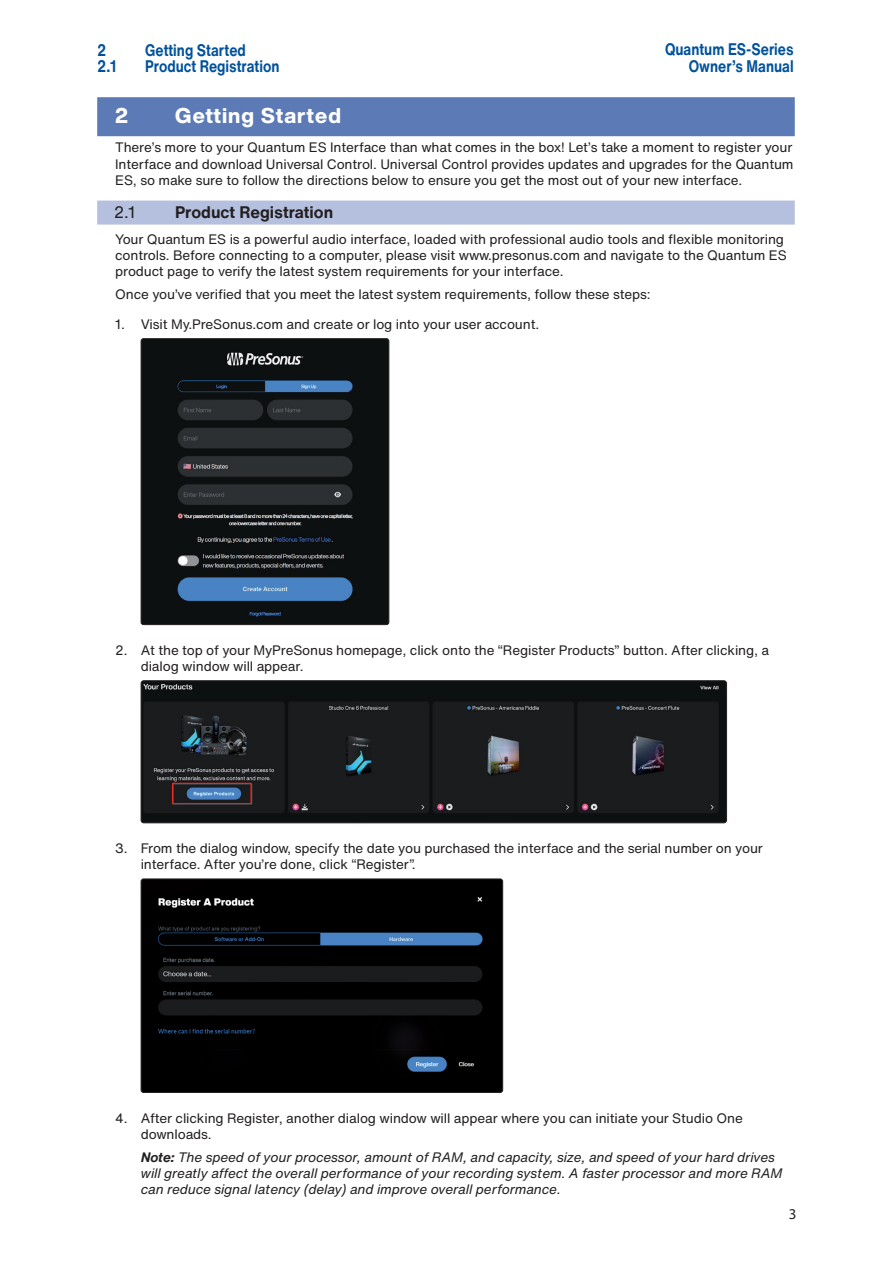
<style>
.page{position:relative;width:893px;height:1263px;background:#fff}
.page>*{position:absolute;margin:0;border:0;box-sizing:border-box;transform-origin:0 0}
.t1{font:800 21px "Helvetica Now Display";letter-spacing:.05em;color:#fff}
.t2{font:700 16.5px/16.5px "Helvetica Now Text";color:#01529b;text-align:right;scale:.85 1}
.t3{font:700 16.5px "Helvetica Now Text";color:#231f20}
.t4{font:16.5px "Helvetica Now Text";color:#231f20}
.t5{font:15px "Myriad Pro";color:#231f20}
.t6{font:13.5px/16.2px "Helvetica Now Text";letter-spacing:-.01em;color:#231f20}
.t7{font:italic 13.5px/16.2px "Helvetica Now Text";letter-spacing:-.01em;color:#231f20}
.s1{font-weight:700}
</style>
<div class="page">
<div style="left:97px;top:97px;width:698px;height:39px;background:#5b7ab6"></div>
<div style="left:97px;top:201px;width:698px;height:24px;background:#b5bfde"></div>
<img style="left:141px;top:340px;width:248px;height:285px">
<div style="left:141px;top:338px;width:248px;height:287px;border:1px solid #231f20;border-radius:2px"></div>
<img style="left:141px;top:682px;width:586px;height:141px">
<div style="left:141px;top:680px;width:586px;height:143px;border:1px solid #231f20;border-radius:3px"></div>
<img style="left:143px;top:880px;width:358px;height:211px">
<div style="left:141px;top:878px;width:362px;height:215px;border:1px solid #231f20;border-radius:2px"></div>
<p class="t2" style="left:97px;top:41px;width:12px">2</p>
<p class="t2" style="left:145px;top:41px;width:120px">Getting Started</p>
<p class="t2" style="left:97px;top:58px;width:24px">2.1</p>
<p class="t2" style="left:145px;top:58px;width:159px">Product Registration</p>
<p class="t2" style="left:665px;top:41px;width:153px">Quantum ES-Series<br>Owner’s Manual</p>
<h1 class="t1" style="left:115px;top:101px;width:14px">2</h1>
<h1 class="t1" style="left:175px;top:101px;width:167px">Getting Started</h1>
<p class="t6" style="left:115px;top:139px;width:680px;text-align:justify">There’s more to your Quantum ES Interface than what comes in the box! Let’s take a moment to register your Interface and download Universal Control. Universal Control provides updates and upgrades for the Quantum ES, so make sure to follow the directions below to ensure you get the most out of your new interface.</p>
<p class="t4" style="left:114px;top:200px;width:23px">2.1</p>
<p class="t3" style="left:175px;top:200px;width:159px">Product Registration</p>
<p class="t6" style="left:115px;top:230px;width:673px">Your Quantum ES is a powerful audio interface, loaded with professional audio tools and flexible monitoring controls. Before connecting to a computer, please visit www.presonus.com and navigate to the Quantum ES product page to verify the latest system requirements for your interface.</p>
<p class="t6" style="left:115px;top:286px;width:537px">Once you’ve verified that you meet the latest system requirements, follow these steps:</p>
<p class="t6" style="left:115px;top:316px;width:425px">1. Visit My.PreSonus.com and create or log into your user account.</p>
<p class="t6" style="left:141px;top:641px;width:630px;text-indent:-26px">2. At the top of your MyPreSonus homepage, click onto the “Register Products” button. After clicking, a dialog window will appear.</p>
<p class="t6" style="left:141px;top:840px;width:624px;text-indent:-26px">3. From the dialog window, specify the date you purchased the interface and the serial number on your interface. After you’re done, click “Register”.</p>
<p class="t6" style="left:141px;top:1109px;width:604px;text-indent:-26px">4. After clicking Register, another dialog window will appear where you can initiate your Studio One downloads.</p>
<p class="t7" style="left:141px;top:1148px;width:643px"><span class="s1">Note:</span> The speed of your processor, amount of RAM, and capacity, size, and speed of your hard drives will greatly affect the overall performance of your recording system. A faster processor and more RAM can reduce signal latency (delay) and improve overall performance.</p>
<p class="t5" style="left:789px;top:1206px;width:9px">3</p>
</div>
